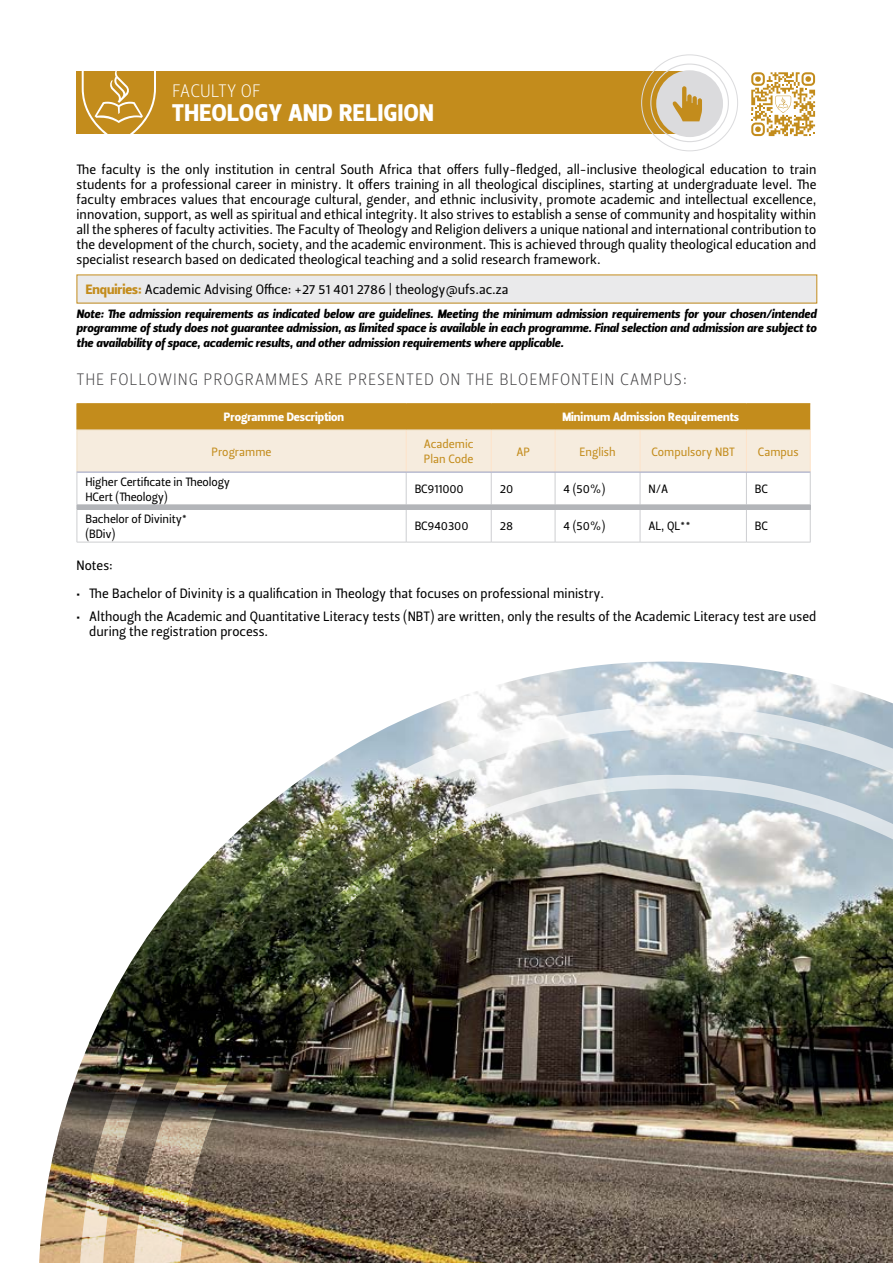
<style>
.page{position:relative;width:893px;height:1263px;background:#fff}
.page>*{position:absolute;margin:0;border:0;box-sizing:border-box;transform-origin:0 0}
.t1{font:24px "Leitura Sans Grot 4";letter-spacing:.02em;color:#fff}
.t2{font:18px "Leitura Sans Grot 1";color:#fff}
.t3{font:16.5px "Leitura Sans Grot 1";letter-spacing:.05em;color:#414042}
.t4{font:13.5px/15px "Leitura Sans Grot 2";color:#000;text-align:justify}
.t5{font:12px/14.4px "Leitura Sans Italic 4";color:#000;text-align:justify}
.t6{font:12px/15px "Leitura Sans Grot 2";letter-spacing:-.01em;color:#000}
.t7{font:12px/15px "Leitura Sans Grot 2";color:#c38c1c}
.t8{font:12px "Leitura Sans Grot 4";color:#fff}
.s1{font-family:"Leitura Sans Grot 4";color:#c38c1c}
</style>
<div class="page">
<div style="left:77px;top:72px;width:613px;height:62px;background:#c38c1c"></div>
<div style="left:650px;top:64px;width:79px;height:78px;border:1px solid #dbdbdd;border-radius:50%"></div>
<div style="left:656px;top:70px;width:67px;height:67px;background:#dbdbdd;border-radius:50%"></div>
<svg style="left:672px;top:86px;width:30px;height:35px"></svg>
<svg style="left:751px;top:72px;width:64px;height:64px"></svg>
<svg style="left:82px;top:71px;width:74px;height:63px"></svg>
<div style="left:77px;top:275px;width:740px;height:28px;background:#eaeaeb"></div>
<hr style="left:77px;top:505px;width:733px;height:4px;background:#b3b5b9">
<hr style="left:406px;top:472px;width:1px;height:33px;background:#cdced1">
<hr style="left:491px;top:472px;width:1px;height:33px;background:#cdced1">
<hr style="left:555px;top:472px;width:1px;height:33px;background:#cdced1">
<hr style="left:640px;top:472px;width:1px;height:33px;background:#cdced1">
<hr style="left:746px;top:472px;width:1px;height:33px;background:#cdced1">
<hr style="left:406px;top:509px;width:1px;height:33px;background:#cdced1">
<hr style="left:491px;top:509px;width:1px;height:33px;background:#cdced1">
<hr style="left:555px;top:509px;width:1px;height:33px;background:#cdced1">
<hr style="left:640px;top:509px;width:1px;height:33px;background:#cdced1">
<hr style="left:746px;top:509px;width:1px;height:33px;background:#cdced1">
<hr style="left:77px;top:403px;width:329px;height:1px;background:#c38c1c">
<svg style="left:77px;top:404px;width:733px;height:68px;background:#e2c693"></svg>
<hr style="left:406px;top:403px;width:85px;height:1px;background:#c38c1c">
<hr style="left:491px;top:403px;width:64px;height:1px;background:#c38c1c">
<hr style="left:555px;top:403px;width:85px;height:1px;background:#c38c1c">
<hr style="left:640px;top:403px;width:106px;height:1px;background:#c38c1c">
<hr style="left:746px;top:403px;width:64px;height:1px;background:#c38c1c">
<hr style="left:77px;top:430px;width:329px;height:1px;background:#efdfc5">
<hr style="left:77px;top:430px;width:1px;height:42px;background:#efdfc5">
<hr style="left:406px;top:430px;width:85px;height:1px;background:#efdfc5">
<hr style="left:491px;top:430px;width:64px;height:1px;background:#efdfc5">
<hr style="left:555px;top:430px;width:85px;height:1px;background:#efdfc5">
<hr style="left:640px;top:430px;width:106px;height:1px;background:#efdfc5">
<hr style="left:746px;top:430px;width:65px;height:1px;background:#efdfc5">
<hr style="left:810px;top:430px;width:1px;height:42px;background:#fee3c9">
<hr style="left:77px;top:472px;width:329px;height:1px;background:#979cbd">
<hr style="left:406px;top:472px;width:85px;height:1px;background:#979cbd">
<hr style="left:491px;top:472px;width:64px;height:1px;background:#979cbd">
<hr style="left:555px;top:472px;width:85px;height:1px;background:#979cbd">
<hr style="left:640px;top:472px;width:106px;height:1px;background:#979cbd">
<hr style="left:746px;top:472px;width:65px;height:1px;background:#979cbd">
<hr style="left:77px;top:472px;width:1px;height:33px;background:#cdced1">
<hr style="left:77px;top:509px;width:1px;height:33px;background:#cdced1">
<hr style="left:77px;top:542px;width:329px;height:1px;background:#cdced1">
<hr style="left:406px;top:542px;width:85px;height:1px;background:#cdced1">
<hr style="left:491px;top:542px;width:64px;height:1px;background:#cdced1">
<hr style="left:555px;top:542px;width:85px;height:1px;background:#cdced1">
<hr style="left:640px;top:542px;width:106px;height:1px;background:#cdced1">
<hr style="left:746px;top:542px;width:65px;height:1px;background:#cdced1">
<hr style="left:810px;top:472px;width:1px;height:33px;background:#cdced1">
<hr style="left:810px;top:509px;width:1px;height:33px;background:#cdced1">
<hr style="left:746px;top:505px;width:65px;height:1px;background:#b3b5b9">
<hr style="left:77px;top:509px;width:329px;height:1px;background:#b3b5b9">
<hr style="left:406px;top:509px;width:85px;height:1px;background:#b3b5b9">
<hr style="left:491px;top:509px;width:64px;height:1px;background:#b3b5b9">
<hr style="left:555px;top:509px;width:85px;height:1px;background:#b3b5b9">
<hr style="left:640px;top:509px;width:106px;height:1px;background:#b3b5b9">
<hr style="left:746px;top:509px;width:65px;height:1px;background:#b3b5b9">
<img style="left:39px;top:662px;width:853px;height:601px">
<img style="left:76px;top:703px;width:817px;height:560px">
<h2 class="t2" style="left:172px;top:79px;width:90px">FACULTY OF</h2>
<h1 class="t1" style="left:172px;top:97px;width:263px">THEOLOGY AND RELIGION</h1>
<p class="t4" style="left:77px;top:162px;width:741px">The faculty is the only institution in central South Africa that offers fully-fledged, all-inclusive theological education to train students for a professional career in ministry. It offers training in all theological disciplines, starting at undergraduate level. The faculty embraces values that encourage cultural, gender, and ethnic inclusivity, promote academic and intellectual excellence, innovation, support, as well as spiritual and ethical integrity. It also strives to establish a sense of community and hospitality within all the spheres of faculty activities. The Faculty of Theology and Religion delivers a unique national and international contribution to the development of the church, society, and the academic environment. This is achieved through quality theological education and specialist research based on dedicated theological teaching and a solid research framework.</p>
<p class="t4" style="left:86px;top:282px;width:424px"><span class="s1">Enquiries:</span> Academic Advising Office: +27 51 401 2786 | theology@ufs.ac.za</p>
<p class="t5" style="left:77px;top:307px;width:741px">Note: The admission requirements as indicated below are guidelines. Meeting the minimum admission requirements for your chosen/intended programme of study does not guarantee admission, as limited space is available in each programme. Final selection and admission are subject to the availability of space, academic results, and other admission requirements where applicable.</p>
<p class="t3" style="left:77px;top:368px;width:612px">THE FOLLOWING PROGRAMMES ARE PRESENTED ON THE BLOEMFONTEIN CAMPUS:</p>
<p class="t8" style="left:224px;top:409px;width:122px">Programme Description</p>
<p class="t8" style="left:562px;top:409px;width:178px">Minimum Admission Requirements</p>
<p class="t7" style="left:212px;top:444px;width:62px">Programme</p>
<p class="t7" style="left:424px;top:437px;width:51px">Academic<br>Plan Code</p>
<p class="t7" style="left:516px;top:444px;width:15px">AP</p>
<p class="t7" style="left:579px;top:444px;width:38px">English</p>
<p class="t7" style="left:651px;top:444px;width:85px">Compulsory NBT</p>
<p class="t7" style="left:758px;top:444px;width:42px">Campus</p>
<p class="t6" style="left:85px;top:474px;width:146px">Higher Certificate in Theology<br>HCert (Theology)</p>
<p class="t6" style="left:415px;top:482px;width:51px">BC911000</p>
<p class="t6" style="left:500px;top:482px;width:15px">20</p>
<p class="t6" style="left:564px;top:482px;width:43px">4 (50%)</p>
<p class="t6" style="left:649px;top:482px;width:21px">N/A</p>
<p class="t6" style="left:755px;top:482px;width:15px">BC</p>
<p class="t6" style="left:85px;top:511px;width:103px">Bachelor of Divinity* (BDiv)</p>
<p class="t6" style="left:415px;top:519px;width:55px">BC940300</p>
<p class="t6" style="left:500px;top:519px;width:15px">28</p>
<p class="t6" style="left:564px;top:519px;width:43px">4 (50%)</p>
<p class="t6" style="left:649px;top:519px;width:44px">AL, QL**</p>
<p class="t6" style="left:755px;top:519px;width:15px">BC</p>
<p class="t4" style="left:77px;top:558px;width:38px">Notes:</p>
<p class="t4" style="left:77px;top:586px;width:529px">• The Bachelor of Divinity is a qualification in Theology that focuses on professional ministry.</p>
<p class="t4" style="left:89px;top:609px;width:729px;text-indent:-13px">• Although the Academic and Quantitative Literacy tests (NBT) are written, only the results of the Academic Literacy test are used during the registration process.</p>
</div>
